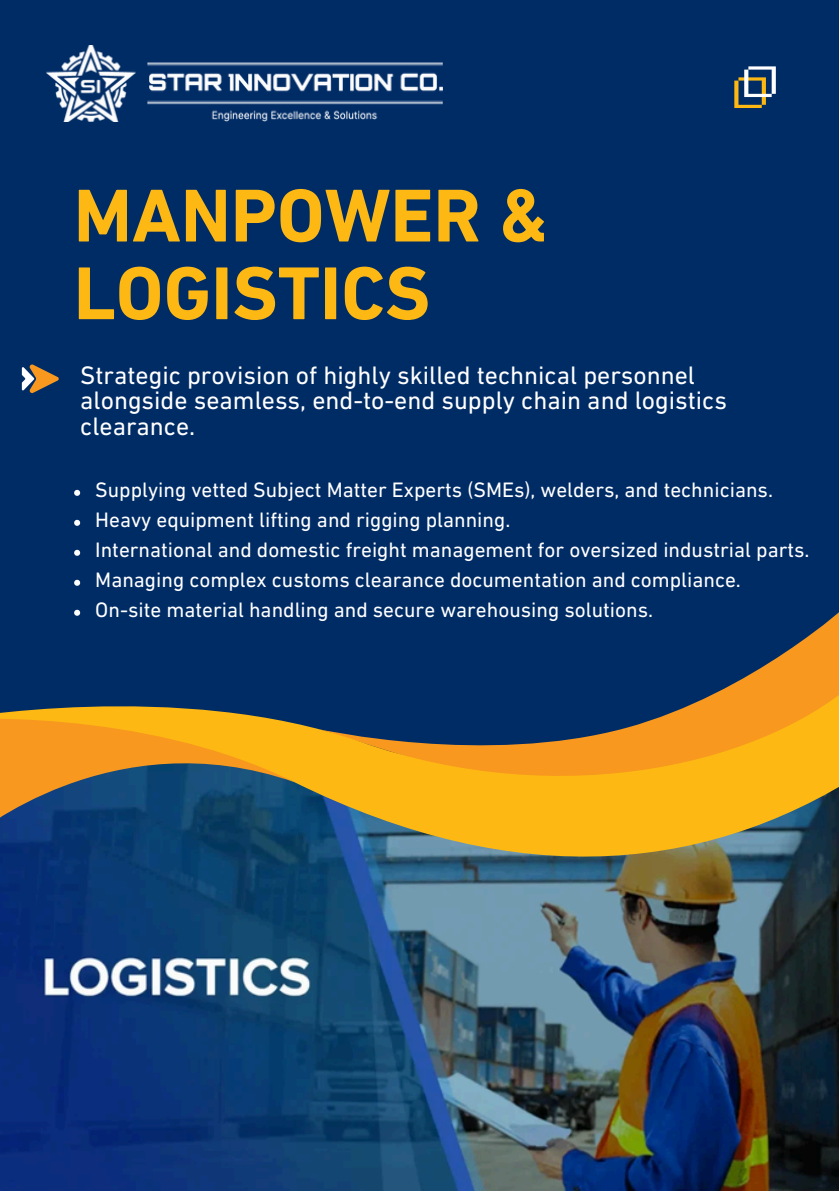
<style>
.page{position:relative;width:839px;height:1191px;background:#fff}
.page>*{position:absolute;margin:0;border:0;box-sizing:border-box;transform-origin:0 0}
.t1{font:700 76px/77.6px "DIN Next LT Pro";color:#fdb813}
.t2{font:25.8px/25.4px "DIN Next LT Pro";color:#fff}
.t3{font:21.2px/30px "DIN Next LT Pro";color:#fff}
</style>
<div class="page">
<div style="left:0;top:0;width:838px;height:1190px;background:#002c66"></div>
<img style="left:0;top:972px;width:838px;height:219px">
<svg style="left:0;top:579px;width:838px;height:393px"></svg>
<svg style="left:734px;top:66px;width:41px;height:42px"></svg>
<svg style="left:22px;top:364px;width:37px;height:30px"></svg>
<svg style="left:74px;top:490px;width:6px;height:6px"></svg>
<svg style="left:74px;top:520px;width:6px;height:6px"></svg>
<svg style="left:74px;top:550px;width:6px;height:6px"></svg>
<svg style="left:74px;top:580px;width:6px;height:6px"></svg>
<svg style="left:74px;top:610px;width:6px;height:6px"></svg>
<img style="left:46px;top:45px;width:396px;height:77px">
<h1 class="t1" style="left:74px;top:184px;width:476px">MANPOWER &amp;<br>LOGISTICS</h1>
<p class="t2" style="left:80px;top:365px;width:648px">Strategic provision of highly skilled technical personnel alongside seamless, end-to-end supply chain and logistics clearance.</p>
<p class="t3" style="left:95px;top:477px;width:715px">Supplying vetted Subject Matter Experts (SMEs), welders, and technicians.<br>Heavy equipment lifting and rigging planning.<br>International and domestic freight management for oversized industrial parts.<br>Managing complex customs clearance documentation and compliance.<br>On-site material handling and secure warehousing solutions.</p>
</div>
